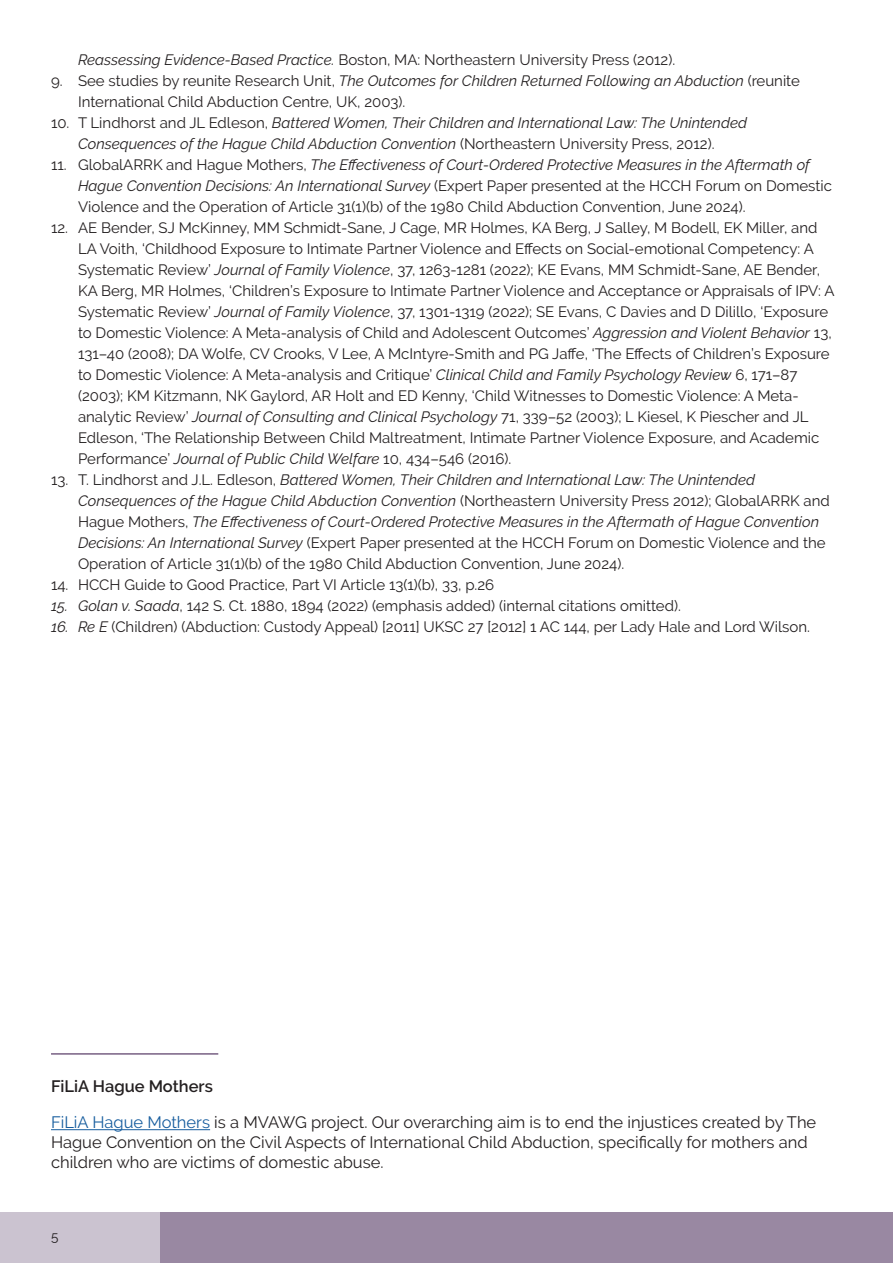
<style>
.page{position:relative;width:893px;height:1263px;background:#fff}
.page>*{position:absolute;margin:0;border:0;box-sizing:border-box;transform-origin:0 0}
.t1{font:16.5px/19.8px "Raleway";color:#231f20}
.t2{font:600 16.5px "Raleway";color:#231f20}
.t3{font:15px/21px "Raleway";color:#231f20}
.t4{font:italic 15px/21px "Raleway";color:#231f20;text-align:center}
.t5{font:13.5px "Raleway";color:#231f20}
.s1{font-style:italic}
.s2{font-style:normal}
.s3{color:#175d9e}
</style>
<div class="page">
<div style="left:0;top:1212px;width:893px;height:51px;background:#9988a2"></div>
<div style="left:0;top:1212px;width:159px;height:51px;background:#cbc3d0"></div>
<hr style="left:51px;top:1129px;width:159px;height:1px;background:#175d9e">
<hr style="left:51px;top:1053px;width:167px;height:1px;background:#341146">
<p class="t3" style="left:78px;top:49px;width:599px"><span class="s1">Reassessing Evidence-Based Practice.</span> Boston, MA: Northeastern University Press (2012).</p>
<p class="t3" style="left:78px;top:70px;width:723px;text-indent:-27px">9. See studies by reunite Research Unit, <span class="s1">The Outcomes for Children Returned Following an Abduction</span> (reunite<br>International Child Abduction Centre, UK, 2003).</p>
<p class="t4" style="left:51px;top:112px;width:697px"><span class="s2">10. T Lindhorst and JL Edleson,</span> Battered Women, Their Children and International Law: The Unintended<br>Consequences of the Hague Child Abduction Convention <span class="s2">(Northeastern University Press, 2012).</span></p>
<p class="t3" style="left:78px;top:154px;width:756px;text-indent:-27px">11. GlobalARRK and Hague Mothers, <span class="s1">The Effectiveness of Court-Ordered Protective Measures in the Aftermath of<br>Hague Convention Decisions: An International Survey</span> (Expert Paper presented at the HCCH Forum on Domestic<br>Violence and the Operation of Article 31(1)(b) of the 1980 Child Abduction Convention, June 2024).</p>
<p class="t3" style="left:78px;top:217px;width:758px;text-indent:-27px">12. AE Bender, SJ McKinney, MM Schmidt-Sane, J Cage, MR Holmes, KA Berg, J Salley, M Bodell, EK Miller, and LA Voith, ‘Childhood Exposure to Intimate Partner Violence and Effects on Social-emotional Competency: A Systematic Review’ <span class="s1">Journal of Family Violence</span>, 37, 1263-1281 (2022); KE Evans, MM Schmidt-Sane, AE Bender, KA Berg, MR Holmes, ‘Children’s Exposure to Intimate Partner Violence and Acceptance or Appraisals of IPV: A Systematic Review’ <span class="s1">Journal of Family Violence</span>, 37, 1301-1319 (2022); SE Evans, C Davies and D Dilillo, ‘Exposure to Domestic Violence: A Meta-analysis of Child and Adolescent Outcomes’ <span class="s1">Aggression and Violent Behavior</span> 13, 131–40 (2008); DA Wolfe, CV Crooks, V Lee, A McIntyre-Smith and PG Jaffe, ‘The Effects of Children’s Exposure to Domestic Violence: A Meta-analysis and Critique’ <span class="s1">Clinical Child and Family Psychology Review</span> 6, 171–87 (2003); KM Kitzmann, NK Gaylord, AR Holt and ED Kenny, ‘Child Witnesses to Domestic Violence: A Meta&shy;analytic Review’ <span class="s1">Journal of Consulting and Clinical Psychology</span> 71, 339–52 (2003); L Kiesel, K Piescher and JL Edleson, ‘The Relationship Between Child Maltreatment, Intimate Partner Violence Exposure, and Academic Performance’ <span class="s1">Journal of Public Child Welfare</span> 10, 434–546 (2016).</p>
<p class="t3" style="left:78px;top:469px;width:753px;text-indent:-27px">13. T. Lindhorst and J.L. Edleson, <span class="s1">Battered Women, Their Children and International Law: The Unintended Consequences of the Hague Child Abduction Convention</span> (Northeastern University Press 2012); GlobalARRK and Hague Mothers, <span class="s1">The Effectiveness of Court-Ordered Protective Measures in the Aftermath of Hague Convention Decisions: An International Survey</span> (Expert Paper presented at the HCCH Forum on Domestic Violence and the Operation of Article 31(1)(b) of the 1980 Child Abduction Convention, June 2024).</p>
<p class="t3" style="left:51px;top:574px;width:445px">14. HCCH Guide to Good Practice, Part VI Article 13(1)(b), 33, p.26</p>
<p class="t3" style="left:51px;top:595px;width:631px"><span class="s1">15. Golan v. Saada</span>, 142 S. Ct. 1880, 1894 (2022) (emphasis added) (internal citations omitted).</p>
<p class="t3" style="left:51px;top:616px;width:761px"><span class="s1">16. Re E</span> (Children) (Abduction: Custody Appeal) [2011] UKSC 27 [2012] 1 AC 144, per Lady Hale and Lord Wilson.</p>
<p class="t2" style="left:51px;top:1077px;width:163px">FiLiA Hague Mothers</p>
<p class="t1" style="left:51px;top:1113px;width:767px"><span class="s3">FiLiA Hague Mothers</span> is a MVAWG project. Our overarching aim is to end the injustices created by The<br>Hague Convention on the Civil Aspects of International Child Abduction, specifically for mothers and children who are victims of domestic abuse.</p>
<p class="t5" style="left:51px;top:1228px;width:9px">5</p>
</div>
